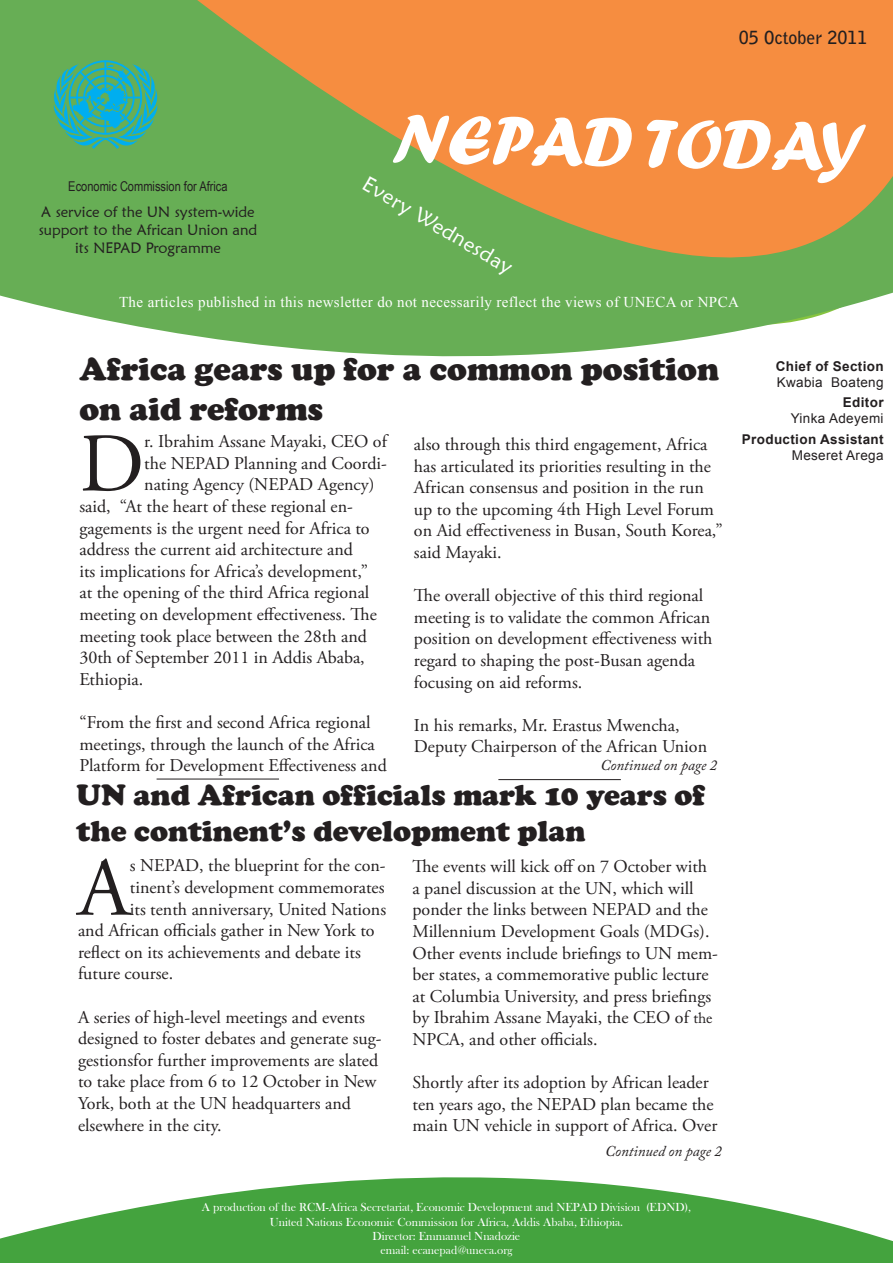
<style>
.page{position:relative;width:893px;height:1263px;background:#fff}
.page>*{position:absolute;margin:0;border:0;box-sizing:border-box;transform-origin:0 0}
.body_text{font:83.1px "Adobe Garamond Pro";color:#231f20}
.t1{font:72px "Forte";color:#fff}
.heading1{font:900 33px/39.6px "Cooper";color:#231f20}
.heading1-2{font:900 30px/36px "Cooper";color:#231f20}
.Body{font:21px "Maiandra GD";color:#fff}
.body_text-2{font:18px/21.6px "Adobe Garamond Pro";color:#231f20}
.t2{font:700 18px "Bell Gothic Std";color:#231f20}
.Body-2{font:15px "Times New Roman";letter-spacing:.025em;color:#fff}
.t3{font:15px/18px "Maiandra GD";color:#231f20;text-align:center}
.body_text-3{font:italic 15px "Adobe Caslon Pro";color:#231f20}
.Body-3{font:700 13.5px/16.2px "Arial";letter-spacing:.025em;color:#231f20}
.Body-4{font:13.5px/16.2px "Arial";letter-spacing:.025em;color:#231f20;text-align:right}
.t4{font:13.5px "Arial Narrow";color:#231f20}
.t5{font:12px/14.4px "Bask Old Face";color:#fff;text-align:center}
.s1{font-family:"Adobe Caslon Pro";font-size:15px}
.s2{font-weight:400}
.s3{font-weight:700}
</style>
<div class="page">
<svg style="left:0;top:1177px;width:893px;height:86px;fill:#44a33e"></svg>
<svg style="left:0;top:0;width:893px;height:357px;background:#a9a556"></svg>
<svg style="left:54px;top:60px;width:126px;height:99px;background:#47ae83"></svg>
<hr style="left:157px;top:779px;width:122px;height:1px;background:#231f20">
<hr style="left:498px;top:779px;width:123px;height:1px;background:#231f20">
<p class="t4" style="left:68px;top:176px;width:161px">Economic Commission for Africa</p>
<p class="t3" style="left:39px;top:203px;width:220px">A service of the UN system-wide support to the African Union and its NEPAD Programme</p>
<p class="t2" style="left:739px;top:26px;width:130px">05 October 2011</p>
<p class="t1" style="left:392px;top:97px;width:476px;rotate:1deg">NEPAD TODAY</p>
<p class="Body" style="left:371px;top:171px;width:172px;rotate:30deg">Every Wednesday</p>
<p class="Body-2" style="left:119px;top:292px;width:621px">The articles published in this newsletter do not necessarily reflect the views of UNECA or NPCA</p>
<p class="heading1" style="left:79px;top:349px;width:641px">Africa gears up for a common position on aid reforms</p>
<p class="body_text" style="left:79px;top:414px;width:66px">D</p>
<p class="body_text-2" style="left:144px;top:431px;width:244px">r. Ibrahim Assane Mayaki, CEO of</p>
<p class="body_text-2" style="left:414px;top:434px;width:310px">also through this third engagement, Africa has articulated its priorities resulting in the African consensus and position in the run up to the upcoming 4th High Level Forum on Aid effectiveness in Busan, South Korea,” said Mayaki.</p>
<p class="body_text-2" style="left:414px;top:585px;width:300px">The overall objective of this third regional meeting is to validate the common African position on development effectiveness with regard to shaping the post-Busan agenda focusing on aid reforms.</p>
<p class="body_text-2" style="left:414px;top:715px;width:267px">In his remarks, Mr. Erastus Mwencha,</p>
<p class="body_text-2" style="left:414px;top:736px;width:295px">Deputy Chairperson of the African Union</p>
<p class="heading1-2" style="left:77px;top:777px;width:630px">UN and African officials mark 10 years of the continent’s development plan</p>
<p class="body_text" style="left:78px;top:838px;width:53px">A</p>
<p class="body_text-2" style="left:130px;top:855px;width:257px">s NEPAD, the blueprint for the con-</p>
<p class="body_text-2" style="left:144px;top:453px;width:244px">the NEPAD Planning and Coordi-</p>
<p class="body_text-2" style="left:144px;top:474px;width:232px">nating Agency (NEPAD Agency)</p>
<p class="body_text-2" style="left:79px;top:496px;width:275px">said, “At the heart of these regional en-</p>
<p class="body_text-2" style="left:79px;top:518px;width:292px">gagements is the urgent need for Africa to</p>
<p class="body_text-2" style="left:79px;top:539px;width:275px">address the current aid architecture and</p>
<p class="body_text-2" style="left:79px;top:561px;width:290px">its implications for Africa’s development,”</p>
<p class="body_text-2" style="left:79px;top:582px;width:291px">at the opening of the third Africa regional</p>
<p class="body_text-2" style="left:79px;top:604px;width:299px">meeting on development effectiveness. The</p>
<p class="body_text-2" style="left:79px;top:626px;width:289px">meeting took place between the 28th and</p>
<p class="body_text-2" style="left:79px;top:647px;width:287px">30th of September 2011 in Addis Ababa,</p>
<p class="body_text-2" style="left:79px;top:669px;width:65px">Ethiopia.</p>
<p class="body_text-2" style="left:79px;top:712px;width:309px">“From the first and second Africa regional meetings, through the launch of the Africa<br>Platform for Development Effectiveness and</p>
<p class="body_text-3" style="left:600px;top:756px;width:118px">Continued on page 2</p>
<p class="body_text-2" style="left:412px;top:856px;width:307px">The events will kick off on 7 October with a panel discussion at the UN, which will ponder the links between NEPAD and the Millennium Development Goals (MDGs).<br>Other events include briefings to UN mem&shy;ber states, a commemorative public lecture at Columbia University, and press briefings by Ibrahim Assane Mayaki, the CEO of <span class="s1">the </span>NPCA, and other officials.</p>
<p class="body_text-2" style="left:412px;top:1072px;width:306px">Shortly after its adoption by African leader ten years ago, the NEPAD plan became the main UN vehicle in support of Africa. Over</p>
<p class="body_text-3" style="left:605px;top:1142px;width:118px">Continued on page 2</p>
<p class="body_text-2" style="left:130px;top:877px;width:256px">tinent’s development commemorates</p>
<p class="body_text-2" style="left:130px;top:899px;width:258px">its tenth anniversary, United Nations</p>
<p class="body_text-2" style="left:78px;top:920px;width:298px">and African officials gather in New York to</p>
<p class="body_text-2" style="left:78px;top:942px;width:284px">reflect on its achievements and debate its</p>
<p class="body_text-2" style="left:78px;top:963px;width:97px">future course.</p>
<p class="body_text-2" style="left:78px;top:1007px;width:305px">A series of high-level meetings and events designed to foster debates and generate sug&shy;gestionsfor further improvements are slated to take place from 6 to 12 October in New York, both at the UN headquarters and elsewhere in the city.</p>
<p class="t5" style="left:202px;top:1200px;width:491px">A production of the RCM-Africa Secretariat, Economic Development and NEPAD Division (EDND),<br>United Nations Economic Commission for Africa, Addis Ababa, Ethiopia.</p>
<p class="t5" style="left:373px;top:1229px;width:149px">Director: Emmanuel Nnadozie</p>
<p class="t5" style="left:381px;top:1243px;width:133px">email: ecanepad@uneca.org</p>
<p class="Body-3" style="left:776px;top:358px;width:109px">Chief of Section<br><span class="s2">Kwabia Boateng</span></p>
<p class="Body-4" style="left:791px;top:394px;width:94px"><span class="s3">Editor<br></span>Yinka Adeyemi</p>
<p class="Body-3" style="left:742px;top:431px;width:143px">Production Assistant</p>
<p class="Body-4" style="left:792px;top:447px;width:93px">Meseret Arega</p>
</div>
